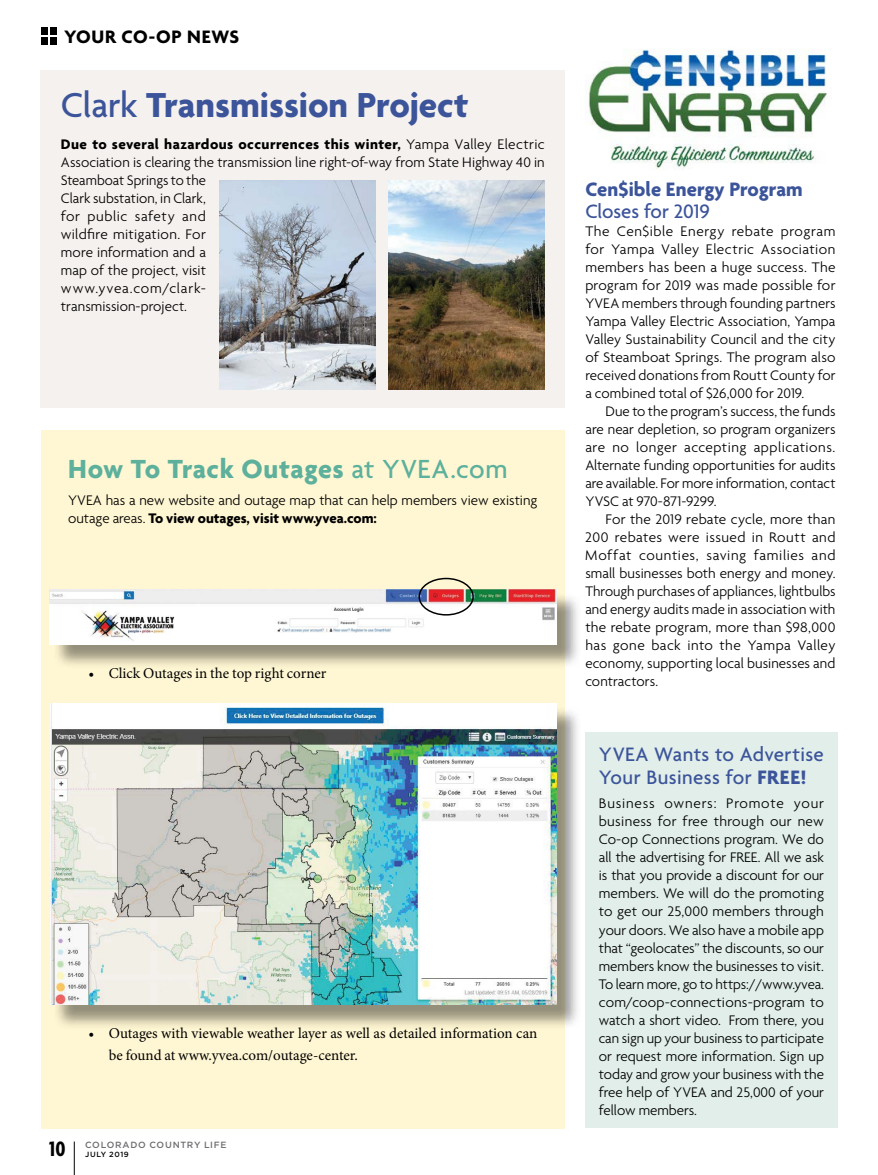
<style>
.page{position:relative;width:878px;height:1175px;background:#fff}
.page>*{position:absolute;margin:0;border:0;box-sizing:border-box;transform-origin:0 0}
.t1{font:700 37.5px "Agenda";color:#3b549a}
.t2{font:700 28.35px "Agenda";letter-spacing:.015em;color:#5db09c}
.t3{font:700 condensed 22.5px "Agenda";color:#000}
.t4{font:500 21px/22.5px "Agenda";letter-spacing:.015em;color:#3b549a}
.t5{font:700 21px "Agenda";color:#3b549a}
.t6{font:500 21px "Agenda";letter-spacing:-.005em;color:#3b549a}
.t7{font:700 19.5px "Agenda";letter-spacing:.03em;color:#000}
.t8{font:300 15px/18px "Agenda";color:#000;text-align:justify}
.t9{font:15px/22.5px "Minion Pro";color:#000}
.t10{font:500 9px "Gotham HTF";letter-spacing:.075em;color:#6d6e71}
.t11{font:500 7.5px "Gotham HTF";letter-spacing:.08em;color:#000}
.s1{font-weight:500}
.s2{font-weight:700}
</style>
<div class="page">
<div style="left:41px;top:70px;width:524px;height:337px;background:#f5f1ee"></div>
<img style="left:389px;top:181px;width:155px;height:208px">
<img style="left:219px;top:181px;width:156px;height:208px">
<div style="left:41px;top:430px;width:523px;height:698px;background:#fff7d3"></div>
<div style="left:53px;top:706px;width:529px;height:324px;background:#000;opacity:.42"></div>
<img style="left:50px;top:703px;width:507px;height:301px">
<div style="left:53px;top:592px;width:528px;height:77px;background:#000;opacity:.42"></div>
<img style="left:50px;top:589px;width:506px;height:55px">
<div style="left:585px;top:732px;width:252px;height:396px;background:#e1eee9"></div>
<img style="left:585px;top:49px;width:242px;height:120px">
<div style="left:418px;top:578px;width:56px;height:37px;border:2px solid #000;border-radius:50%"></div>
<hr style="left:74px;top:1141px;width:1px;height:33px;background:#000">
<div style="left:50px;top:37px;width:7px;height:7px;background:#000"></div>
<div style="left:50px;top:28px;width:7px;height:7px;background:#000"></div>
<div style="left:41px;top:37px;width:7px;height:7px;background:#000"></div>
<div style="left:41px;top:28px;width:7px;height:7px;background:#000"></div>
<h3 class="t7" style="left:64px;top:26px;width:176px">YOUR CO-OP NEWS</h3>
<h1 class="t1" style="left:61px;top:85px;width:409px"><span class="s1">Clark</span> Transmission Project</h1>
<p class="t8" style="left:61px;top:136px;width:485px;text-align:left"><span class="s2">Due to several hazardous occurrences this winter,</span> Yampa Valley Electric Association is clearing the transmission line right-of-way from State Highway 40 in Steamboat Springs to the<br>Clark substation, in Clark,<br>for public safety and<br>wildfire mitigation. For<br>more information and a<br>map of the project, visit<br>www.yvea.com/clark-<br>transmission-project.</p>
<h2 class="t2" style="left:68px;top:453px;width:441px">How To Track Outages <span class="s1">at YVEA.com</span></h2>
<p class="t8" style="left:68px;top:492px;width:470px">YVEA has a new website and outage map that can help members view existing outage areas. <span class="s2">To view outages, visit www.yvea.com:</span></p>
<p class="t9" style="left:88px;top:661px;width:239px">• Click Outages in the top right corner</p>
<p class="t9" style="left:109px;top:1021px;width:430px;text-indent:-20px">• Outages with viewable weather layer as well as detailed information can be found at www.yvea.com/outage-center.</p>
<h3 class="t3" style="left:49px;top:1136px;width:18px">10</h3>
<p class="t10" style="left:85px;top:1140px;width:143px">COLORADO COUNTRY LIFE</p>
<p class="t11" style="left:85px;top:1150px;width:45px">JULY 2019</p>
<h3 class="t5" style="left:585px;top:178px;width:219px">Cen$ible Energy Program</h3>
<h3 class="t6" style="left:585px;top:200px;width:126px">Closes for 2019</h3>
<p class="t8" style="left:585px;top:223px;width:252px">The Cen$ible Energy rebate program for Yampa Valley Electric Association members has been a huge success. The program for 2019 was made possible for YVEA members through founding partners Yampa Valley Electric Association, Yampa Valley Sustainability Council and the city of Steamboat Springs. The program also received donations from Routt County for a combined total of $26,000 for 2019.</p>
<p class="t8" style="left:585px;top:403px;width:252px;text-indent:20px">Due to the program’s success, the funds are near depletion, so program organizers are no longer accepting applications.<br>Alternate funding opportunities for audits are available. For more information, contact YVSC at 970-871-9299.</p>
<p class="t8" style="left:585px;top:511px;width:252px;text-indent:20px">For the 2019 rebate cycle, more than 200 rebates were issued in Routt and Moffat counties, saving families and small businesses both energy and money.<br>Through purchases of appliances, lightbulbs and energy audits made in association with the rebate program, more than $98,000 has gone back into the Yampa Valley economy, supporting local businesses and contractors.</p>
<h3 class="t4" style="left:598px;top:744px;width:226px">YVEA Wants to Advertise<br>Your Business for <span class="s2">FREE!</span></h3>
<p class="t8" style="left:598px;top:795px;width:227px">Business owners: Promote your business for free through our new Co-op Connections program. We do all the advertising for FREE. All we ask is that you provide a discount for our members. We will do the promoting to get our 25,000 members through your doors. We also have a mobile app that “geolocates” the discounts, so our members know the businesses to visit.<br>To learn more, go to https://www.yvea. com/coop-connections-program to watch a short video. From there, you can sign up your business to participate or request more information. Sign up today and grow your business with the free help of YVEA and 25,000 of your fellow members.</p>
</div>
